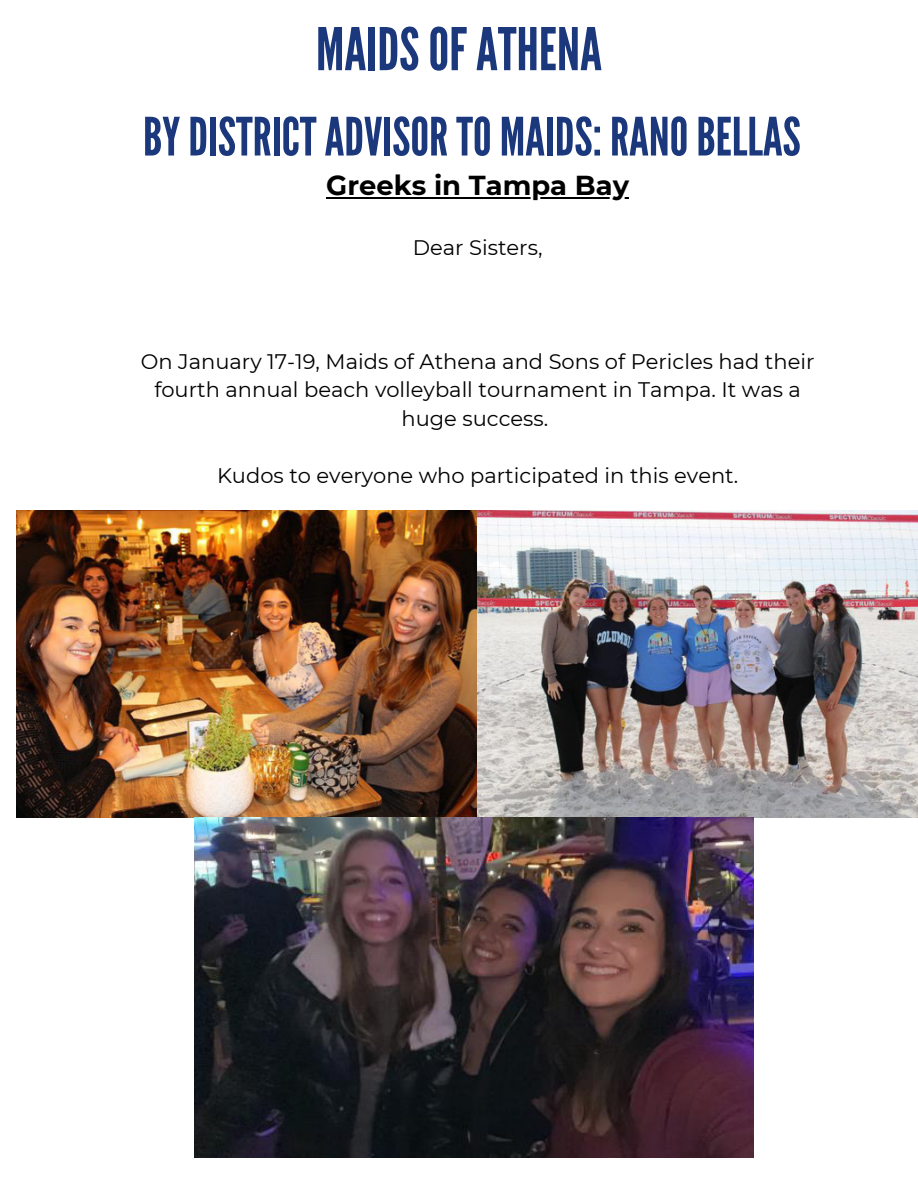
<style>
.page{position:relative;width:918px;height:1188px;background:#fff}
.page>*{position:absolute;margin:0;border:0;box-sizing:border-box;transform-origin:0 0}
.t1{font:58.8px "League Gothic";color:#1c387c}
.t2{font:52.8px "League Gothic";color:#1c387c}
.t3{font:700 27.3px "Montserrat";color:#000}
.t4{font:21px/28.5px "Montserrat";color:#000;text-align:center}
</style>
<div class="page">
<hr style="left:326px;top:197px;width:303px;height:1px;background:#000">
<img style="left:17px;top:511px;width:901px;height:307px">
<img style="left:195px;top:818px;width:559px;height:340px">
<p class="t1" style="left:316px;top:15px;width:288px">MAIDSOFATHENA</p>
<p class="t2" style="left:143px;top:106px;width:659px">BYDISTRICTADVISORTO MAIDS:RANOBELLAS</p>
<h1 class="t3" style="left:326px;top:168px;width:304px">Greeks in Tampa Bay</h1>
<h2 class="t4" style="left:413px;top:233px;width:131px">Dear Sisters,</h2>
<h3 class="t4" style="left:141px;top:347px;width:675px">On January 17-19, Maids of Athena and Sons of Pericles had their fourth annual beach volleyball tournament in Tampa. It was a huge success.</h3>
<p class="t4" style="left:217px;top:461px;width:523px">Kudos to everyone who participated in this event.</p>
</div>
